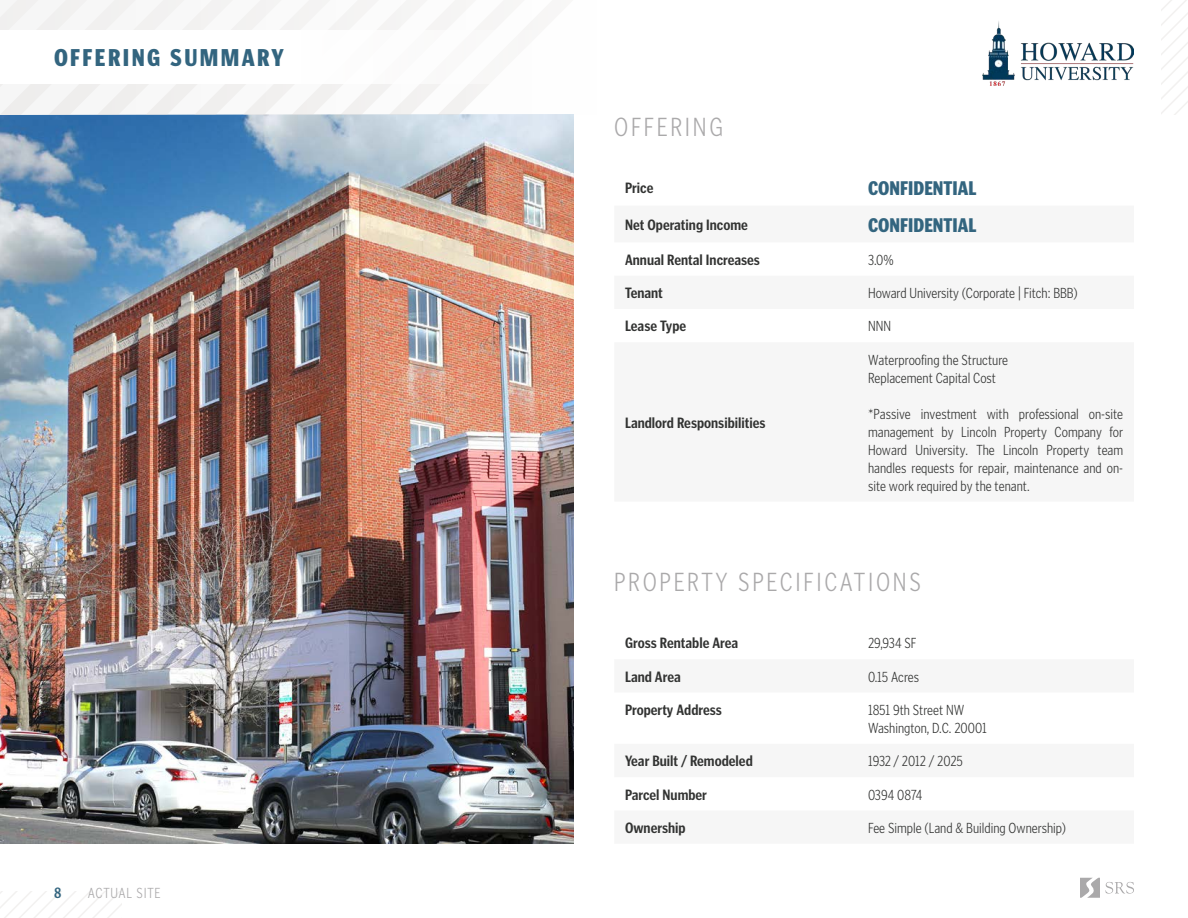
<style>
.page{position:relative;width:1188px;height:918px;background:#fff}
.page>*{position:absolute;margin:0;border:0;box-sizing:border-box;transform-origin:0 0}
.t1{font:300 27px "Poynter Gothic Text Cond";letter-spacing:.1em;color:#aaa9aa}
.t2{font:900 24px "Poynter Gothic Text Cond";letter-spacing:.1em;color:#33657f}
.t3{font:900 19.5px "Poynter Gothic Text Cond";color:#33657f}
.t4{font:300 15px/18px "Poynter Gothic Text Cond";color:#323332}
.t5{font:700 15px "Poynter Gothic Text Cond";color:#323332}
.t6{font:300 15px "Poynter Gothic Text Cond";letter-spacing:.05em;color:#aaa9aa}
.t7{font:700 15px "Poynter Gothic Text Cond";color:#33657f}
</style>
<div class="page">
<img style="left:0;top:115px;width:574px;height:729px">
<svg style="left:0;top:891px;width:122px;height:27px"></svg>
<svg style="left:1080px;top:878px;width:54px;height:20px"></svg>
<svg style="left:0;top:0;width:574px;height:115px"></svg>
<svg style="left:1161px;top:0;width:27px;height:115px"></svg>
<div style="left:0;top:30px;width:594px;height:54px;background:#fff"></div>
<img style="left:983px;top:21px;width:151px;height:64px">
<h2 class="t2" style="left:54px;top:44px;width:231px">OFFERING SUMMARY</h2>
<p class="t7" style="left:54px;top:884px;width:9px">8</p>
<p class="t6" style="left:88px;top:885px;width:74px">ACTUAL SITE</p>
<h1 class="t1" style="left:614px;top:112px;width:110px">OFFERING</h1>
<p class="t5" style="left:625px;top:180px;width:30px">Price</p>
<h3 class="t3" style="left:868px;top:177px;width:110px">CONFIDENTIAL</h3>
<p class="t5" style="left:625px;top:216px;width:124px">Net Operating Income</p>
<h3 class="t3" style="left:868px;top:214px;width:110px">CONFIDENTIAL</h3>
<p class="t5" style="left:625px;top:251px;width:136px">Annual Rental Increases</p>
<p class="t4" style="left:868px;top:251px;width:27px">3.0%</p>
<p class="t5" style="left:625px;top:285px;width:39px">Tenant</p>
<p class="t4" style="left:868px;top:284px;width:211px">Howard University (Corporate | Fitch: BBB)</p>
<p class="t5" style="left:625px;top:318px;width:63px">Lease Type</p>
<p class="t4" style="left:868px;top:317px;width:24px">NNN</p>
<p class="t5" style="left:625px;top:414px;width:142px">Landlord Responsibilities</p>
<p class="t4" style="left:868px;top:351px;width:142px">Waterproofing the Structure<br>Replacement Capital Cost</p>
<p class="t4" style="left:868px;top:405px;width:257px;text-align:justify">*Passive investment with professional on-site management by Lincoln Property Company for Howard University. The Lincoln Property team handles requests for repair, maintenance and on&shy;site work required by the tenant.</p>
<h1 class="t1" style="left:614px;top:568px;width:308px">PROPERTY SPECIFICATIONS</h1>
<p class="t5" style="left:625px;top:635px;width:115px">Gross Rentable Area</p>
<p class="t4" style="left:868px;top:634px;width:50px">29,934 SF</p>
<p class="t5" style="left:625px;top:668px;width:57px">Land Area</p>
<p class="t4" style="left:868px;top:668px;width:53px">0.15 Acres</p>
<p class="t5" style="left:625px;top:702px;width:98px">Property Address</p>
<p class="t4" style="left:868px;top:701px;width:120px">1851 9th Street NW<br>Washington, D.C. 20001</p>
<p class="t5" style="left:625px;top:753px;width:129px">Year Built / Remodeled</p>
<p class="t4" style="left:868px;top:752px;width:96px">1932 / 2012 / 2025</p>
<p class="t5" style="left:625px;top:786px;width:83px">Parcel Number</p>
<p class="t4" style="left:868px;top:786px;width:56px">0394 0874</p>
<p class="t5" style="left:625px;top:820px;width:62px">Ownership</p>
<p class="t4" style="left:868px;top:819px;width:199px">Fee Simple (Land &amp; Building Ownership)</p>
</div>
